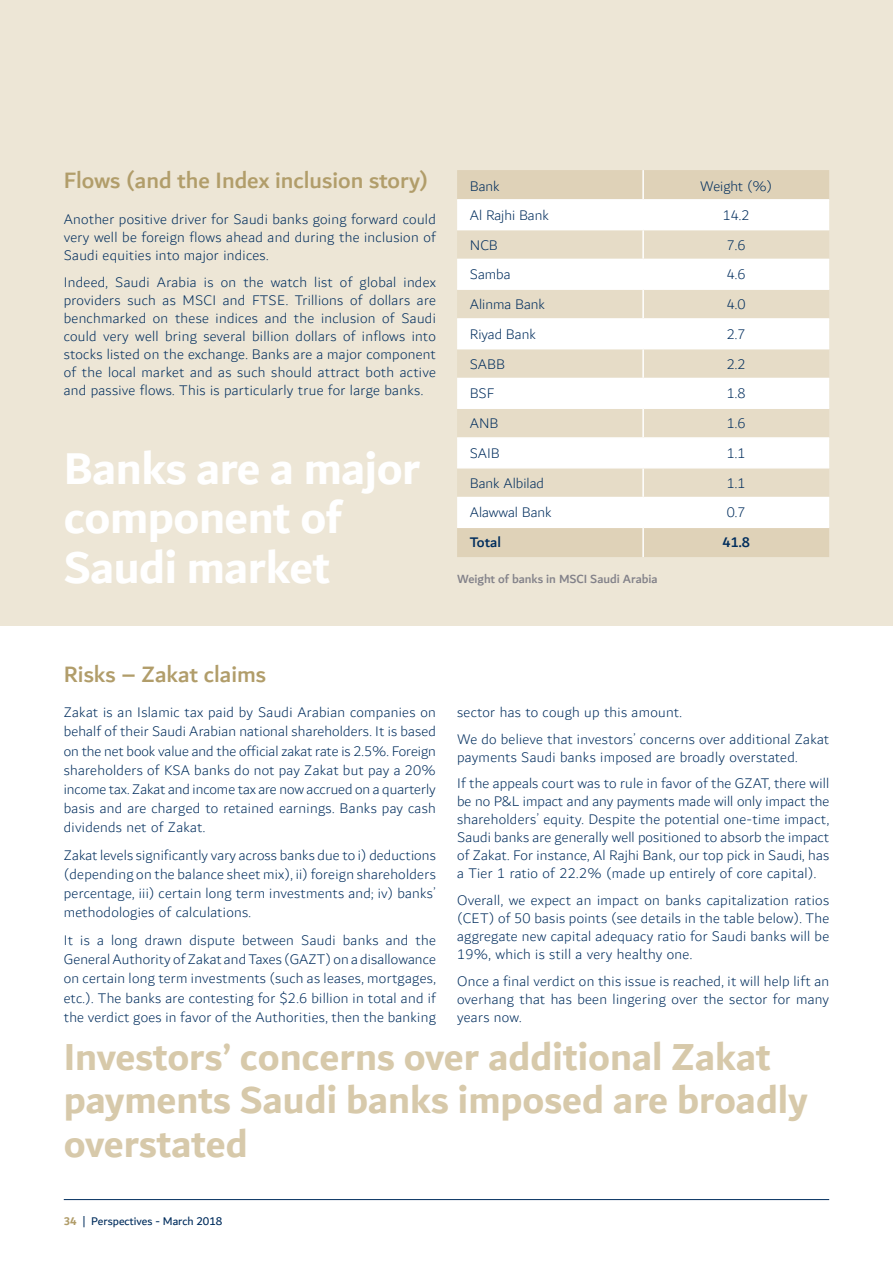
<style>
.page{position:relative;width:893px;height:1263px;background:#fff}
.page>*{position:absolute;margin:0;border:0;box-sizing:border-box;transform-origin:0 0}
.t1{font:700 48px/49.5px "Dubai";letter-spacing:-.01em;color:#fff}
.t2{font:700 40.5px/43.5px "Dubai";color:#d7c9aa}
.t3{font:500 24px "Dubai";color:#b19d6a}
.t4{font:300 15px/18px "Dubai";letter-spacing:.02em;color:#002d5d;text-align:justify}
.t5{font:300 15px "Dubai";color:#002d5d}
.t6{font:500 15px "Dubai";color:#002d5d}
.t7{font:500 12.75px "Dubai";color:#828189}
.t8{font:12px "Dubai";color:#002d5d}
.s1{font-weight:700;color:#b19d6a}
</style>
<div class="page">
<div style="left:0;top:0;width:893px;height:625px;background:#ede6d6"></div>
<div style="left:457px;top:170px;width:372px;height:387px;background:#dfd2b8"></div>
<div style="left:457px;top:201px;width:372px;height:325px;background:#fff"></div>
<svg style="left:457px;top:230px;width:372px;height:267px;fill:#e6dcc7"></svg>
<hr style="left:642px;top:170px;width:2px;height:29px;background:#fff">
<hr style="left:457px;top:199px;width:186px;height:2px;background:#fff">
<hr style="left:643px;top:199px;width:186px;height:2px;background:#fff">
<hr style="left:642px;top:201px;width:2px;height:28px;background:#fff">
<hr style="left:457px;top:229px;width:186px;height:1px;background:#fff">
<hr style="left:643px;top:229px;width:186px;height:1px;background:#fff">
<hr style="left:642px;top:230px;width:2px;height:29px;background:#fff">
<hr style="left:457px;top:259px;width:186px;height:1px;background:#fff">
<hr style="left:643px;top:259px;width:186px;height:1px;background:#fff">
<hr style="left:642px;top:260px;width:2px;height:28px;background:#fff">
<hr style="left:457px;top:288px;width:186px;height:2px;background:#fff">
<hr style="left:643px;top:288px;width:186px;height:2px;background:#fff">
<hr style="left:642px;top:290px;width:2px;height:28px;background:#fff">
<hr style="left:457px;top:318px;width:186px;height:2px;background:#fff">
<hr style="left:643px;top:318px;width:186px;height:2px;background:#fff">
<hr style="left:642px;top:320px;width:2px;height:28px;background:#fff">
<hr style="left:457px;top:348px;width:186px;height:1px;background:#fff">
<hr style="left:643px;top:348px;width:186px;height:1px;background:#fff">
<hr style="left:642px;top:349px;width:2px;height:29px;background:#fff">
<hr style="left:457px;top:378px;width:186px;height:1px;background:#fff">
<hr style="left:643px;top:378px;width:186px;height:1px;background:#fff">
<hr style="left:642px;top:379px;width:2px;height:28px;background:#fff">
<hr style="left:457px;top:407px;width:186px;height:2px;background:#fff">
<hr style="left:643px;top:407px;width:186px;height:2px;background:#fff">
<hr style="left:642px;top:409px;width:2px;height:28px;background:#fff">
<hr style="left:457px;top:437px;width:186px;height:2px;background:#fff">
<hr style="left:643px;top:437px;width:186px;height:2px;background:#fff">
<hr style="left:642px;top:439px;width:2px;height:28px;background:#fff">
<hr style="left:457px;top:467px;width:186px;height:1px;background:#fff">
<hr style="left:643px;top:467px;width:186px;height:1px;background:#fff">
<hr style="left:642px;top:468px;width:2px;height:29px;background:#fff">
<hr style="left:457px;top:497px;width:186px;height:1px;background:#fff">
<hr style="left:643px;top:497px;width:186px;height:1px;background:#fff">
<hr style="left:642px;top:498px;width:2px;height:28px;background:#fff">
<hr style="left:457px;top:526px;width:186px;height:2px;background:#fff">
<hr style="left:643px;top:526px;width:186px;height:2px;background:#fff">
<hr style="left:642px;top:528px;width:2px;height:29px;background:#fff">
<hr style="left:64px;top:1199px;width:765px;height:1px;background:#002d5d">
<h3 class="t3" style="left:64px;top:166px;width:366px">Flows (and the Index inclusion story)</h3>
<p class="t4" style="left:64px;top:210px;width:374px">Another positive driver for Saudi banks going forward could very well be foreign flows ahead and during the inclusion of Saudi equities into major indices.</p>
<p class="t4" style="left:64px;top:273px;width:374px">Indeed, Saudi Arabia is on the watch list of global index providers such as MSCI and FTSE. Trillions of dollars are benchmarked on these indices and the inclusion of Saudi could very well bring several billion dollars of inflows into stocks listed on the exchange. Banks are a major component of the local market and as such should attract both active and passive flows. This is particularly true for large banks.</p>
<h1 class="t1" style="left:64px;top:442px;width:358px">Banks are a major component of<br>Saudi market</h1>
<p class="t4" style="left:470px;top:177px;width:31px">Bank</p>
<p class="t4" style="left:700px;top:177px;width:73px">Weight (%)</p>
<p class="t5" style="left:470px;top:203px;width:80px">Al Rajhi Bank</p>
<p class="t4" style="left:723px;top:206px;width:28px">14.2</p>
<p class="t4" style="left:470px;top:236px;width:29px">NCB</p>
<p class="t4" style="left:727px;top:236px;width:20px">7.6</p>
<p class="t4" style="left:470px;top:266px;width:42px">Samba</p>
<p class="t4" style="left:727px;top:266px;width:20px">4.6</p>
<p class="t5" style="left:470px;top:293px;width:77px">Alinma Bank</p>
<p class="t4" style="left:727px;top:295px;width:20px">4.0</p>
<p class="t5" style="left:470px;top:322px;width:67px">Riyad Bank</p>
<p class="t4" style="left:727px;top:325px;width:20px">2.7</p>
<p class="t4" style="left:470px;top:355px;width:37px">SABB</p>
<p class="t4" style="left:727px;top:355px;width:20px">2.2</p>
<p class="t4" style="left:470px;top:385px;width:26px">BSF</p>
<p class="t4" style="left:727px;top:385px;width:20px">1.8</p>
<p class="t4" style="left:470px;top:415px;width:30px">ANB</p>
<p class="t4" style="left:727px;top:415px;width:20px">1.6</p>
<p class="t4" style="left:470px;top:444px;width:31px">SAIB</p>
<p class="t4" style="left:727px;top:444px;width:20px">1.1</p>
<p class="t5" style="left:470px;top:471px;width:76px">Bank Albilad</p>
<p class="t4" style="left:727px;top:474px;width:20px">1.1</p>
<p class="t5" style="left:470px;top:501px;width:83px">Alawwal Bank</p>
<p class="t4" style="left:727px;top:504px;width:20px">0.7</p>
<p class="t6" style="left:470px;top:533px;width:33px">Total</p>
<p class="t6" style="left:723px;top:533px;width:29px">41.8</p>
<p class="t7" style="left:457px;top:571px;width:202px">Weight of banks in MSCI Saudi Arabia</p>
<h3 class="t3" style="left:64px;top:659px;width:204px">Risks – Zakat claims</h3>
<p class="t4" style="left:64px;top:703px;width:374px;line-height:19.2px">Zakat is an Islamic tax paid by Saudi Arabian companies on behalf of their Saudi Arabian national shareholders. It is based on the net book value and the official zakat rate is 2.5%. Foreign shareholders of KSA banks do not pay Zakat but pay a 20% income tax. Zakat and income tax are now accrued on a quarterly basis and are charged to retained earnings. Banks pay cash dividends net of Zakat.</p>
<p class="t4" style="left:64px;top:846px;width:374px;line-height:19.2px">Zakat levels significantly vary across banks due to i) deductions (depending on the balance sheet mix), ii) foreign shareholders percentage, iii) certain long term investments and; iv) banks’ methodologies of calculations.</p>
<p class="t4" style="left:64px;top:931px;width:374px;line-height:19.2px">It is a long drawn dispute between Saudi banks and the General Authority of Zakat and Taxes (GAZT) on a disallowance on certain long term investments (such as leases, mortgages, etc.). The banks are contesting for $2.6 billion in total and if the verdict goes in favor of the Authorities, then the banking</p>
<p class="t4" style="left:457px;top:699px;width:374px;line-height:26.5px">sector has to cough up this amount.<br>We do believe that investors’ concerns over additional Zakat</p>
<p class="t4" style="left:457px;top:744px;width:374px;line-height:26.5px">payments Saudi banks imposed are broadly overstated.<br>If the appeals court was to rule in favor of the GZAT, there will</p>
<p class="t4" style="left:457px;top:793px;width:374px">be no P&amp;L impact and any payments made will only impact the shareholders’ equity. Despite the potential one-time impact, Saudi banks are generally well positioned to absorb the impact of Zakat. For instance, Al Rajhi Bank, our top pick in Saudi, has a Tier 1 ratio of 22.2% (made up entirely of core capital).</p>
<p class="t4" style="left:457px;top:891px;width:374px">Overall, we expect an impact on banks capitalization ratios (CET) of 50 basis points (see details in the table below). The aggregate new capital adequacy ratio for Saudi banks will be 19%, which is still a very healthy one.</p>
<p class="t4" style="left:457px;top:972px;width:374px">Once a final verdict on this issue is reached, it will help lift an overhang that has been lingering over the sector for many years now.</p>
<h2 class="t2" style="left:64px;top:1034px;width:745px">Investors’ concerns over additional Zakat payments Saudi banks imposed are broadly overstated</h2>
<p class="t8" style="left:64px;top:1214px;width:160px"><span class="s1">34</span> | Perspectives - March 2018</p>
</div>
